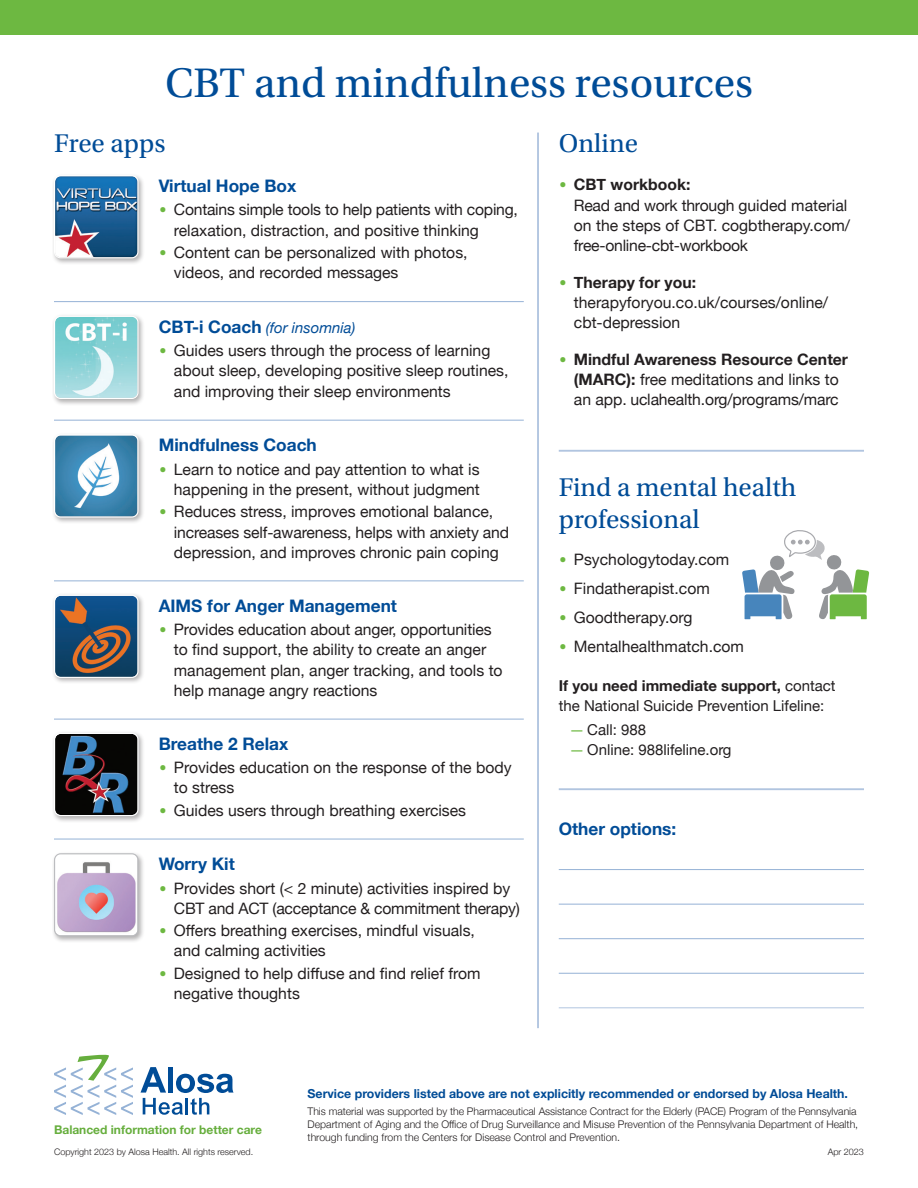
<style>
.page{position:relative;width:918px;height:1188px;background:#fff}
.page>*{position:absolute;margin:0;border:0;box-sizing:border-box;transform-origin:0 0}
.Heading_1{font:43.5px "Utopia Std";color:#004c97}
.Heading_1-2{font:27px/31.5px "Utopia Std";color:#004c97}
.Heading_2{font:700 17.25px "Helvetica Neue";color:#004c97}
.sub-bullets{font:700 17.25px "Helvetica Neue";color:#004c97}
.t1{font:15.75px/20.2px "Helvetica Neue";color:#231f20}
.sub-bullets-2{font:15px/20.2px "Helvetica Neue";color:#231f20}
.Heading_2-2{font:italic 15px "Helvetica Neue";color:#004c97}
.Body_copy{font:700 12.3px "Helvetica Neue";color:#004c97}
.t2{font:700 12px "Helvetica Neue";color:#66ae3d}
.Body_copy-2{font:300 10.5px/12.8px "Helvetica Neue";color:#231f20}
.Body_copy-3{font:300 9px "Helvetica Neue";color:#231f20}
.s1{font-weight:700;font-size:23.25px;color:#6db841}
.s2{font-weight:700;font-style:normal;font-size:17.25px}
.s3{font-weight:700}
.s4{color:#6db841}
</style>
<div class="page">
<div style="left:0;top:0;width:918px;height:35px;background:#6db841"></div>
<svg style="left:141px;top:1067px;width:93px;height:48px"></svg>
<svg style="left:54px;top:1054px;width:79px;height:61px"></svg>
<hr style="left:537px;top:133px;width:2px;height:895px;background:#b1c5e0">
<div style="left:52px;top:851px;width:94px;height:92px;background:#231f20;opacity:.35"></div>
<img style="left:55px;top:854px;width:82px;height:81px">
<div style="left:54px;top:853px;width:85px;height:83px;border:1px solid #bcbdc0;border-radius:6px"></div>
<div style="left:52px;top:173px;width:94px;height:92px;background:#231f20;opacity:.35"></div>
<img style="left:55px;top:176px;width:82px;height:81px">
<div style="left:54px;top:175px;width:85px;height:83px;border:1px solid #fff;border-radius:6px"></div>
<div style="left:52px;top:313px;width:94px;height:93px;background:#231f20;opacity:.35"></div>
<img style="left:55px;top:317px;width:82px;height:81px">
<div style="left:54px;top:316px;width:85px;height:83px;border:1px solid #fff;border-radius:6px"></div>
<div style="left:52px;top:432px;width:94px;height:92px;background:#231f20;opacity:.35"></div>
<img style="left:55px;top:435px;width:82px;height:82px">
<div style="left:54px;top:434px;width:85px;height:84px;border:1px solid #fff;border-radius:6px"></div>
<div style="left:52px;top:592px;width:94px;height:93px;background:#231f20;opacity:.35"></div>
<img style="left:55px;top:596px;width:82px;height:81px">
<div style="left:54px;top:595px;width:85px;height:83px;border:1px solid #fff;border-radius:6px"></div>
<div style="left:52px;top:731px;width:94px;height:92px;background:#231f20;opacity:.35"></div>
<img style="left:55px;top:734px;width:82px;height:81px">
<div style="left:54px;top:733px;width:85px;height:83px;border:1px solid #fff;border-radius:6px"></div>
<hr style="left:54px;top:301px;width:470px;height:1px;background:#95b2d6">
<hr style="left:54px;top:420px;width:470px;height:1px;background:#95b2d6">
<hr style="left:54px;top:580px;width:470px;height:1px;background:#95b2d6">
<hr style="left:54px;top:719px;width:470px;height:1px;background:#95b2d6">
<hr style="left:54px;top:839px;width:470px;height:1px;background:#95b2d6">
<hr style="left:559px;top:869px;width:305px;height:1px;background:#95b2d6">
<hr style="left:559px;top:904px;width:305px;height:1px;background:#95b2d6">
<hr style="left:559px;top:938px;width:305px;height:1px;background:#95b2d6">
<hr style="left:559px;top:973px;width:305px;height:1px;background:#95b2d6">
<hr style="left:559px;top:1007px;width:305px;height:1px;background:#b1c5e0">
<hr style="left:559px;top:450px;width:305px;height:2px;background:#b1c5e0">
<hr style="left:559px;top:788px;width:305px;height:2px;background:#b1c5e0">
<svg style="left:742px;top:530px;width:127px;height:90px"></svg>
<p class="Heading_1" style="left:165px;top:59px;width:589px">CBT and mindfulness resources</p>
<p class="Heading_1-2" style="left:54px;top:128px;width:113px">Free apps</p>
<p class="Heading_1-2" style="left:559px;top:128px;width:81px">Online</p>
<p class="Heading_2" style="left:159px;top:172px;width:139px">Virtual Hope Box</p>
<p class="t1" style="left:174px;top:201px;width:346px;text-indent:-15px"><span class="s1">•</span> Contains simple tools to help patients with coping, relaxation, distraction, and positive thinking</p>
<p class="t1" style="left:174px;top:243px;width:295px;text-indent:-15px"><span class="s1">•</span> Content can be personalized with photos, videos, and recorded messages</p>
<p class="Heading_2-2" style="left:159px;top:316px;width:198px"><span class="s2">CBT-i Coach</span> (for insomnia)</p>
<p class="t1" style="left:174px;top:341px;width:336px;text-indent:-15px"><span class="s1">•</span> Guides users through the process of learning about sleep, developing positive sleep routines, and improving their sleep environments</p>
<p class="Heading_2" style="left:159px;top:431px;width:160px">Mindfulness Coach</p>
<p class="t1" style="left:159px;top:460px;width:323px;text-align:right"><span class="s1">•</span> Learn to notice and pay attention to what is happening in the present, without judgment</p>
<p class="t1" style="left:174px;top:503px;width:337px;text-indent:-15px"><span class="s1">•</span> Reduces stress, improves emotional balance, increases self-awareness, helps with anxiety and depression, and improves chronic pain coping</p>
<p class="Heading_2" style="left:159px;top:592px;width:240px">AIMS for Anger Management</p>
<p class="t1" style="left:174px;top:620px;width:330px;text-indent:-15px"><span class="s1">•</span> Provides education about anger, opportunities to find support, the ability to create an anger management plan, anger tracking, and tools to help manage angry reactions</p>
<p class="Heading_2" style="left:159px;top:730px;width:131px">Breathe 2 Relax</p>
<p class="t1" style="left:174px;top:758px;width:339px;text-indent:-15px"><span class="s1">•</span> Provides education on the response of the body to stress</p>
<p class="t1" style="left:159px;top:801px;width:309px"><span class="s1">•</span> Guides users through breathing exercises</p>
<p class="Heading_2" style="left:159px;top:850px;width:77px">Worry Kit</p>
<p class="t1" style="left:174px;top:879px;width:348px;text-indent:-15px"><span class="s1">•</span> Provides short (&lt; 2 minute) activities inspired by<br>CBT and ACT (acceptance &amp; commitment therapy)</p>
<p class="t1" style="left:174px;top:921px;width:303px;text-indent:-15px"><span class="s1">•</span> Offers breathing exercises, mindful visuals, and calming activities</p>
<p class="t1" style="left:174px;top:964px;width:308px;text-indent:-15px"><span class="s1">•</span> Designed to help diffuse and find relief from negative thoughts</p>
<p class="t1" style="left:574px;top:176px;width:278px;text-indent:-15px"><span class="s1">•</span> <span class="s3">CBT workbook:<br></span>Read and work through guided material on the steps of CBT. cogbtherapy.com/ free-online-cbt-workbook</p>
<p class="t1" style="left:574px;top:273px;width:256px;text-indent:-15px"><span class="s1">•</span> <span class="s3">Therapy for you: </span>therapyforyou.co.uk/courses/online/ cbt-depression</p>
<p class="t1" style="left:559px;top:350px;width:291px;text-align:center"><span class="s1">•</span> <span class="s3">Mindful Awareness Resource Center (MARC):</span> free meditations and links to<br>an app. uclahealth.org/programs/marc</p>
<p class="Heading_1-2" style="left:559px;top:472px;width:239px">Find a mental health professional</p>
<p class="t1" style="left:559px;top:550px;width:172px"><span class="s1">•</span> Psychologytoday.com</p>
<p class="t1" style="left:559px;top:579px;width:153px"><span class="s1">•</span> Findatherapist.com</p>
<p class="t1" style="left:559px;top:608px;width:135px"><span class="s1">•</span> Goodtherapy.org</p>
<p class="t1" style="left:559px;top:637px;width:187px"><span class="s1">•</span> Mentalhealthmatch.com</p>
<p class="sub-bullets-2" style="left:559px;top:676px;width:278px"><span class="s3">If you need immediate support,</span> contact the National Suicide Prevention Lifeline:</p>
<p class="sub-bullets-2" style="left:570px;top:721px;width:78px"><span class="s4">—</span> Call: 988</p>
<p class="sub-bullets-2" style="left:570px;top:741px;width:164px"><span class="s4">—</span> Online: 988lifeline.org</p>
<p class="sub-bullets" style="left:559px;top:815px;width:119px">Other options:</p>
<p class="t2" style="left:54px;top:1120px;width:209px">Balanced information for better care</p>
<p class="Body_copy" style="left:308px;top:1084px;width:542px">Service providers listed above are not explicitly recommended or endorsed by Alosa Health.</p>
<p class="Body_copy-2" style="left:308px;top:1105px;width:552px">This material was supported by the Pharmaceutical Assistance Contract for the Elderly (PACE) Program of the Pennsylvania<br>Department of Aging and the Office of Drug Surveillance and Misuse Prevention of the Pennsylvania Department of Health, through funding from the Centers for Disease Control and Prevention.</p>
<p class="Body_copy-3" style="left:54px;top:1145px;width:201px">Copyright 2023 by Alosa Health. All rights reserved.</p>
<p class="Body_copy-3" style="left:828px;top:1145px;width:38px">Apr 2023</p>
</div>
